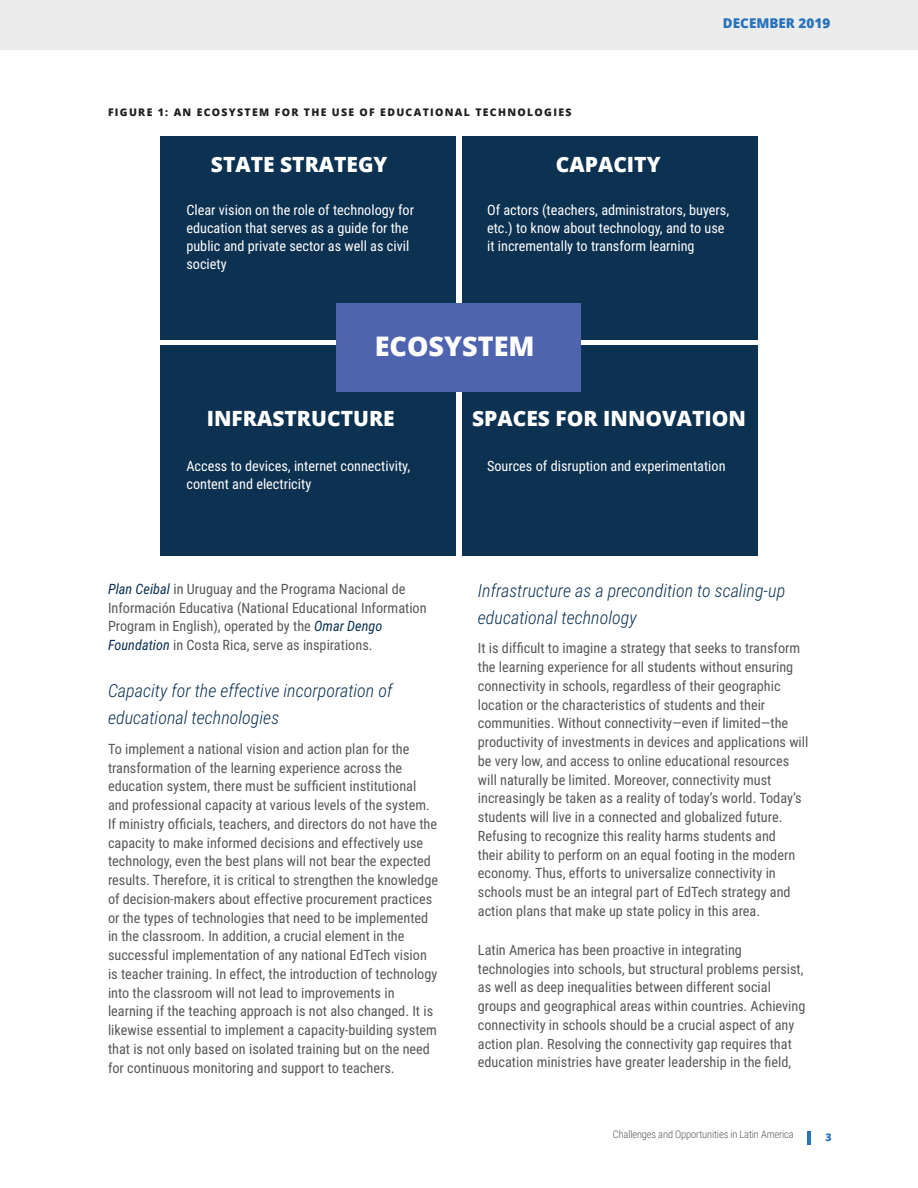
<style>
.page{position:relative;width:918px;height:1188px;background:#fff}
.page>*{position:absolute;margin:0;border:0;box-sizing:border-box;transform-origin:0 0}
.Content_-_Subhead_2{font:800 27px "Open Sans";color:#fff}
.Content_-_Subhead_2-2{font:800 21px "Open Sans";color:#fff}
.Content_-_Subhead_2-3{font:italic 300 18px/27px "Roboto Condensed";color:#0c3151}
.Content_-_Body_text{font:14.25px/18.8px "Roboto Condensed";color:#57585a}
.Content_-_Subhead_2-4{font:14.25px/18px "Roboto Condensed";color:#fff}
.t1{font:800 13.5px "Open Sans";color:#2873ba}
.Content_-_Figures_ti{font:800 10.5px "Open Sans";letter-spacing:.125em;color:#231f20}
.t2{font:300 10.5px "Roboto Condensed";letter-spacing:-.015em;color:#57585a}
.t3{font:800 10.5px "Open Sans";color:#2873ba}
.s1{color:#0c3151}
.s2{font-style:italic;color:#0c3151}
</style>
<div class="page">
<div style="left:0;top:0;width:918px;height:50px;background:#ececed"></div>
<hr style="left:808px;top:1131px;width:3px;height:14px;background:#2873ba">
<div style="left:161px;top:136px;width:295px;height:203px;background:#0c3151"></div>
<div style="left:462px;top:136px;width:295px;height:203px;background:#0c3151"></div>
<div style="left:161px;top:346px;width:295px;height:210px;background:#0c3151"></div>
<div style="left:462px;top:346px;width:295px;height:210px;background:#0c3151"></div>
<div style="left:337px;top:303px;width:244px;height:89px;background:#4e64ae"></div>
<p class="Content_-_Figures_ti" style="left:108px;top:105px;width:465px">FIGURE 1: AN ECOSYSTEM FOR THE USE OF EDUCATIONAL TECHNOLOGIES</p>
<p class="Content_-_Subhead_2-2" style="left:211px;top:148px;width:185px">STATE STRATEGY<span class="s1">l</span></p>
<p class="Content_-_Subhead_2-2" style="left:556px;top:148px;width:106px">CAPACITY</p>
<p class="t1" style="left:723px;top:13px;width:109px">DECEMBER 2019</p>
<p class="Content_-_Subhead_2-4" style="left:186px;top:200px;width:229px">Clear vision on the role of technology for education that serves as a guide for the public and private sector as well as civil society</p>
<p class="Content_-_Subhead_2-4" style="left:487px;top:200px;width:244px">Of actors (teachers, administrators, buyers, etc.) to know about technology, and to use it incrementally to transform learning<span class="s1">vil</span></p>
<p class="Content_-_Subhead_2" style="left:375px;top:325px;width:161px">ECOSYSTEM</p>
<p class="Content_-_Subhead_2-2" style="left:207px;top:403px;width:196px">INFRASTRUCTURE<span class="s1">l</span></p>
<p class="Content_-_Subhead_2-2" style="left:472px;top:403px;width:275px">SPACES FOR INNOVATION</p>
<p class="Content_-_Subhead_2-4" style="left:186px;top:456px;width:225px">Access to devices, internet connectivity, content and electricity <span class="s1">ivil</span></p>
<p class="Content_-_Subhead_2-4" style="left:487px;top:456px;width:240px">Sources of disruption and experimentation</p>
<p class="Content_-_Body_text" style="left:108px;top:579px;width:320px"><span class="s2">Plan Ceibal</span> in Uruguay and the Programa Nacional de Información Educativa (National Educational Information Program in English), operated by the <span class="s2">Omar Dengo Foundation</span> in Costa Rica, serve as inspirations.</p>
<p class="Content_-_Subhead_2-3" style="left:108px;top:677px;width:286px">Capacity for the effective incorporation of educational technologies</p>
<p class="Content_-_Body_text" style="left:108px;top:739px;width:332px">To implement a national vision and action plan for the transformation of the learning experience across the education system, there must be sufficient institutional and professional capacity at various levels of the system.<br>If ministry officials, teachers, and directors do not have the capacity to make informed decisions and effectively use technology, even the best plans will not bear the expected results. Therefore, it is critical to strengthen the knowledge of decision-makers about effective procurement practices or the types of technologies that need to be implemented in the classroom. In addition, a crucial element in the successful implementation of any national EdTech vision is teacher training. In effect, the introduction of technology into the classroom will not lead to improvements in learning if the teaching approach is not also changed. It is likewise essential to implement a capacity-building system that is not only based on isolated training but on the need for continuous monitoring and support to teachers.</p>
<p class="Content_-_Subhead_2-3" style="left:478px;top:576px;width:309px">Infrastructure as a precondition to scaling-up educational technology</p>
<p class="Content_-_Body_text" style="left:478px;top:638px;width:332px">It is difficult to imagine a strategy that seeks to transform the learning experience for all students without ensuring connectivity in schools, regardless of their geographic location or the characteristics of students and their communities. Without connectivity—even if limited—the productivity of investments in devices and applications will be very low, and access to online educational resources will naturally be limited. Moreover, connectivity must increasingly be taken as a reality of today’s world. Today’s students will live in a connected and globalized future.<br>Refusing to recognize this reality harms students and<br>their ability to perform on an equal footing in the modern economy. Thus, efforts to universalize connectivity in schools must be an integral part of EdTech strategy and action plans that make up state policy in this area.</p>
<p class="Content_-_Body_text" style="left:478px;top:940px;width:329px">Latin America has been proactive in integrating technologies into schools, but structural problems persist, as well as deep inequalities between different social groups and geographical areas within countries. Achieving connectivity in schools should be a crucial aspect of any action plan. Resolving the connectivity gap requires that education ministries have greater leadership in the field,</p>
<p class="t2" style="left:613px;top:1127px;width:182px">Challenges and Opportunities in Latin America</p>
<p class="t3" style="left:826px;top:1129px;width:8px">3</p>
</div>
